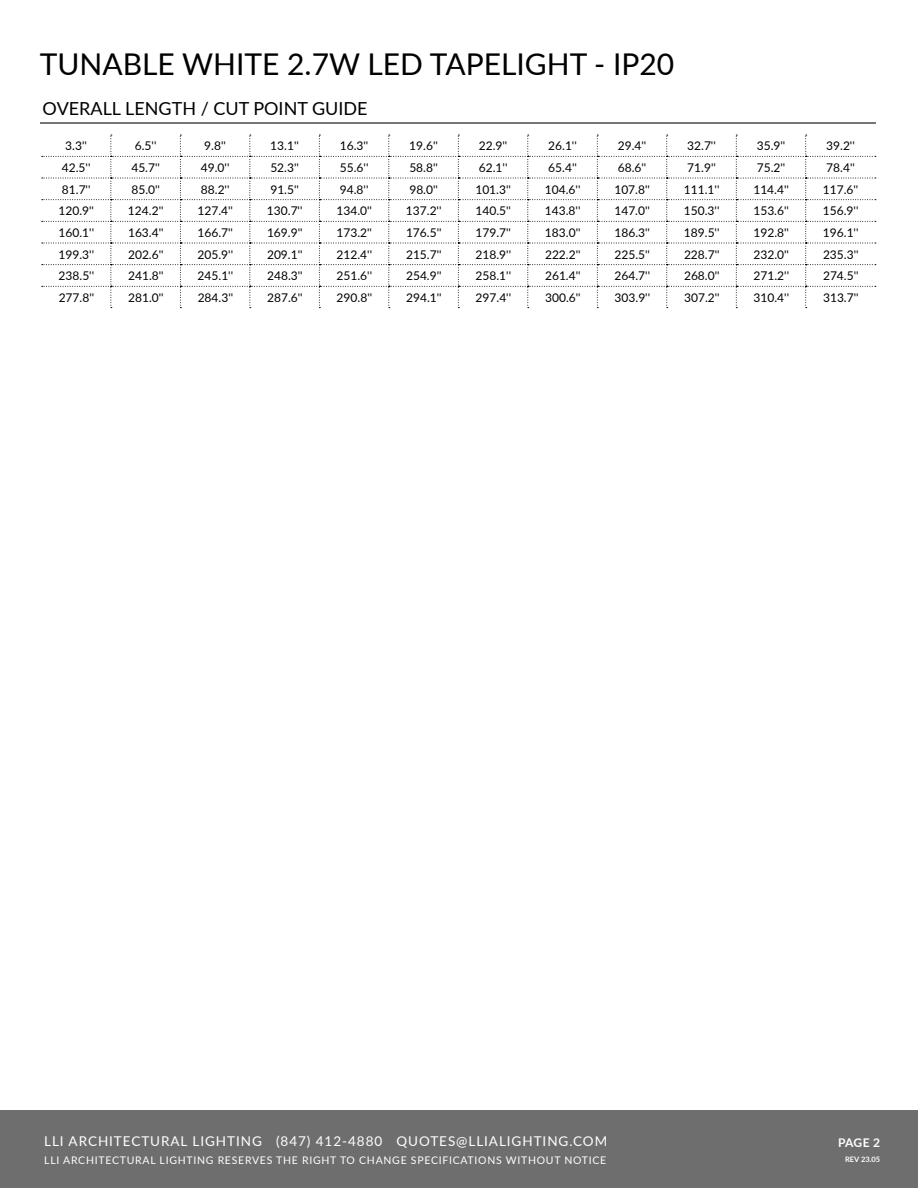
<style>
.page{position:relative;width:918px;height:1188px;background:#fff}
.page>*{position:absolute;margin:0;border:0;box-sizing:border-box;transform-origin:0 0}
.t1{font:30px "Lato";color:#000}
.t2{font:18px "Lato";color:#000}
.t3{font:13.5px "Lato";letter-spacing:.07em;color:#fff}
.t4{font:12px "Lato";color:#000}
.t5{font:700 12px "Lato";color:#fff}
.t6{font:10.5px "Lato";letter-spacing:.07em;color:#fff}
.t7{font:700 7.5px "Lato";color:#fff}
</style>
<div class="page">
<hr style="left:40px;top:122px;width:835px;height:1px;background:#737577">
<div style="left:0;top:1110px;width:918px;height:78px;background:#6f6e6f"></div>
<svg style="left:42px;top:135px;width:834px;height:173px"></svg>
<h1 class="t1" style="left:40px;top:43px;width:636px">TUNABLE WHITE 2.7W LED TAPELIGHT - IP20</h1>
<h2 class="t2" style="left:43px;top:95px;width:326px">OVERALL LENGTH / CUT POINT GUIDE</h2>
<p class="t4" style="left:65px;top:137px;width:23px">3.3''</p>
<p class="t4" style="left:135px;top:137px;width:23px">6.5''</p>
<p class="t4" style="left:204px;top:137px;width:23px">9.8''</p>
<p class="t4" style="left:270px;top:137px;width:30px">13.1''</p>
<p class="t4" style="left:340px;top:137px;width:30px">16.3''</p>
<p class="t4" style="left:409px;top:137px;width:30px">19.6''</p>
<p class="t4" style="left:479px;top:137px;width:30px">22.9''</p>
<p class="t4" style="left:548px;top:137px;width:30px">26.1''</p>
<p class="t4" style="left:618px;top:137px;width:30px">29.4''</p>
<p class="t4" style="left:687px;top:137px;width:30px">32.7''</p>
<p class="t4" style="left:757px;top:137px;width:30px">35.9''</p>
<p class="t4" style="left:826px;top:137px;width:30px">39.2''</p>
<p class="t4" style="left:62px;top:159px;width:30px">42.5''</p>
<p class="t4" style="left:131px;top:159px;width:30px">45.7''</p>
<p class="t4" style="left:201px;top:159px;width:30px">49.0''</p>
<p class="t4" style="left:270px;top:159px;width:30px">52.3''</p>
<p class="t4" style="left:340px;top:159px;width:30px">55.6''</p>
<p class="t4" style="left:409px;top:159px;width:30px">58.8''</p>
<p class="t4" style="left:479px;top:159px;width:30px">62.1''</p>
<p class="t4" style="left:548px;top:159px;width:30px">65.4''</p>
<p class="t4" style="left:618px;top:159px;width:30px">68.6''</p>
<p class="t4" style="left:687px;top:159px;width:30px">71.9''</p>
<p class="t4" style="left:757px;top:159px;width:30px">75.2''</p>
<p class="t4" style="left:826px;top:159px;width:30px">78.4''</p>
<p class="t4" style="left:62px;top:181px;width:30px">81.7''</p>
<p class="t4" style="left:131px;top:181px;width:30px">85.0''</p>
<p class="t4" style="left:201px;top:181px;width:30px">88.2''</p>
<p class="t4" style="left:270px;top:181px;width:30px">91.5''</p>
<p class="t4" style="left:340px;top:181px;width:30px">94.8''</p>
<p class="t4" style="left:409px;top:181px;width:30px">98.0''</p>
<p class="t4" style="left:475px;top:181px;width:37px">101.3''</p>
<p class="t4" style="left:545px;top:181px;width:37px">104.6''</p>
<p class="t4" style="left:614px;top:181px;width:37px">107.8''</p>
<p class="t4" style="left:684px;top:181px;width:37px">111.1''</p>
<p class="t4" style="left:753px;top:181px;width:37px">114.4''</p>
<p class="t4" style="left:823px;top:181px;width:37px">117.6''</p>
<p class="t4" style="left:59px;top:202px;width:37px">120.9''</p>
<p class="t4" style="left:128px;top:202px;width:37px">124.2''</p>
<p class="t4" style="left:197px;top:202px;width:37px">127.4''</p>
<p class="t4" style="left:267px;top:202px;width:37px">130.7''</p>
<p class="t4" style="left:336px;top:202px;width:37px">134.0''</p>
<p class="t4" style="left:406px;top:202px;width:37px">137.2''</p>
<p class="t4" style="left:475px;top:202px;width:37px">140.5''</p>
<p class="t4" style="left:545px;top:202px;width:37px">143.8''</p>
<p class="t4" style="left:614px;top:202px;width:37px">147.0''</p>
<p class="t4" style="left:684px;top:202px;width:37px">150.3''</p>
<p class="t4" style="left:753px;top:202px;width:37px">153.6''</p>
<p class="t4" style="left:823px;top:202px;width:37px">156.9''</p>
<p class="t4" style="left:59px;top:224px;width:37px">160.1''</p>
<p class="t4" style="left:128px;top:224px;width:37px">163.4''</p>
<p class="t4" style="left:198px;top:224px;width:37px">166.7''</p>
<p class="t4" style="left:267px;top:224px;width:37px">169.9''</p>
<p class="t4" style="left:337px;top:224px;width:37px">173.2''</p>
<p class="t4" style="left:406px;top:224px;width:37px">176.5''</p>
<p class="t4" style="left:476px;top:224px;width:37px">179.7''</p>
<p class="t4" style="left:545px;top:224px;width:37px">183.0''</p>
<p class="t4" style="left:614px;top:224px;width:37px">186.3''</p>
<p class="t4" style="left:684px;top:224px;width:37px">189.5''</p>
<p class="t4" style="left:753px;top:224px;width:37px">192.8''</p>
<p class="t4" style="left:823px;top:224px;width:37px">196.1''</p>
<p class="t4" style="left:59px;top:246px;width:37px">199.3''</p>
<p class="t4" style="left:128px;top:246px;width:37px">202.6''</p>
<p class="t4" style="left:198px;top:246px;width:37px">205.9''</p>
<p class="t4" style="left:267px;top:246px;width:37px">209.1''</p>
<p class="t4" style="left:337px;top:246px;width:37px">212.4''</p>
<p class="t4" style="left:406px;top:246px;width:37px">215.7''</p>
<p class="t4" style="left:476px;top:246px;width:37px">218.9''</p>
<p class="t4" style="left:545px;top:246px;width:37px">222.2''</p>
<p class="t4" style="left:615px;top:246px;width:37px">225.5''</p>
<p class="t4" style="left:684px;top:246px;width:37px">228.7''</p>
<p class="t4" style="left:754px;top:246px;width:37px">232.0''</p>
<p class="t4" style="left:823px;top:246px;width:37px">235.3''</p>
<p class="t4" style="left:59px;top:267px;width:37px">238.5''</p>
<p class="t4" style="left:128px;top:267px;width:37px">241.8''</p>
<p class="t4" style="left:198px;top:267px;width:37px">245.1''</p>
<p class="t4" style="left:267px;top:267px;width:37px">248.3''</p>
<p class="t4" style="left:337px;top:267px;width:37px">251.6''</p>
<p class="t4" style="left:406px;top:267px;width:37px">254.9''</p>
<p class="t4" style="left:476px;top:267px;width:37px">258.1''</p>
<p class="t4" style="left:545px;top:267px;width:37px">261.4''</p>
<p class="t4" style="left:615px;top:267px;width:37px">264.7''</p>
<p class="t4" style="left:684px;top:267px;width:37px">268.0''</p>
<p class="t4" style="left:754px;top:267px;width:37px">271.2''</p>
<p class="t4" style="left:823px;top:267px;width:37px">274.5''</p>
<p class="t4" style="left:59px;top:289px;width:37px">277.8''</p>
<p class="t4" style="left:128px;top:289px;width:37px">281.0''</p>
<p class="t4" style="left:198px;top:289px;width:37px">284.3''</p>
<p class="t4" style="left:267px;top:289px;width:37px">287.6''</p>
<p class="t4" style="left:337px;top:289px;width:37px">290.8''</p>
<p class="t4" style="left:406px;top:289px;width:37px">294.1''</p>
<p class="t4" style="left:476px;top:289px;width:37px">297.4''</p>
<p class="t4" style="left:545px;top:289px;width:37px">300.6''</p>
<p class="t4" style="left:615px;top:289px;width:37px">303.9''</p>
<p class="t4" style="left:684px;top:289px;width:37px">307.2''</p>
<p class="t4" style="left:754px;top:289px;width:37px">310.4''</p>
<p class="t4" style="left:823px;top:289px;width:37px">313.7''</p>
<p class="t3" style="left:44px;top:1131px;width:565px">LLI ARCHITECTURAL LIGHTING (847) 412-4880 QUOTES@LLIALIGHTING.COM</p>
<p class="t6" style="left:44px;top:1153px;width:564px">LLI ARCHITECTURAL LIGHTING RESERVES THE RIGHT TO CHANGE SPECIFICATIONS WITHOUT NOTICE</p>
<p class="t5" style="left:838px;top:1134px;width:44px">PAGE 2</p>
<p class="t7" style="left:845px;top:1154px;width:37px">REV 23.05</p>
</div>
